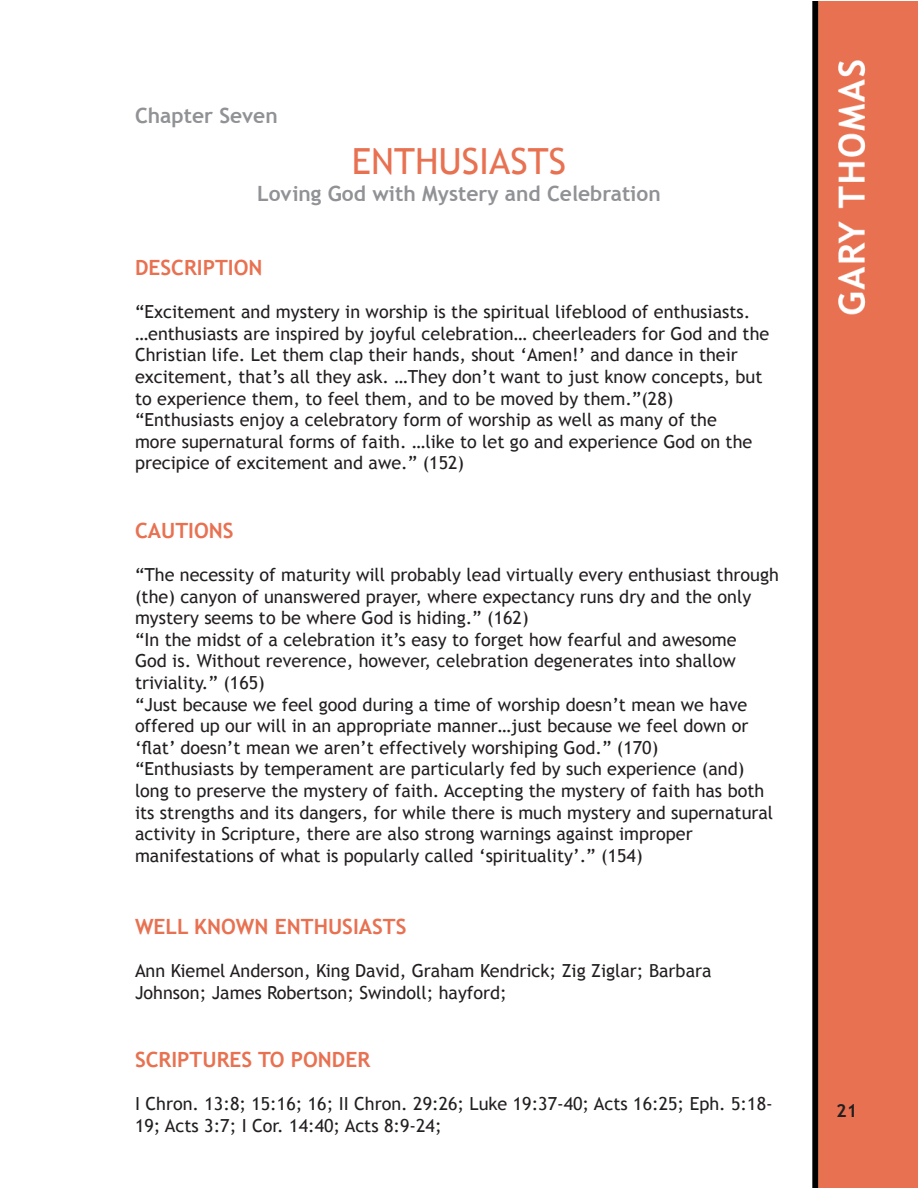
<style>
.page{position:relative;width:918px;height:1188px;background:#fff}
.page>*{position:absolute;margin:0;border:0;box-sizing:border-box;transform-origin:0 0}
.t1{font:36px "Trebuchet MS";color:#e87151}
.t2{font:700 21px "Trebuchet MS";color:#e87151}
.t3{font:700 21px "Trebuchet MS";color:#909295}
.t4{font:18px/21.6px "Trebuchet MS";color:#231f20}
.t5{font:700 18px "Trebuchet MS";color:#231f20}
</style>
<div class="page">
<img style="left:812px;top:1px;width:106px;height:1187px">
<p class="t3" style="left:135px;top:103px;width:144px">Chapter Seven</p>
<p class="t1" style="left:352px;top:140px;width:216px">ENTHUSIASTS</p>
<p class="t3" style="left:257px;top:181px;width:405px">Loving God with Mystery and Celebration</p>
<p class="t2" style="left:135px;top:254px;width:129px">DESCRIPTION</p>
<p class="t4" style="left:135px;top:301px;width:636px">“Excitement and mystery in worship is the spiritual lifeblood of enthusiasts. …enthusiasts are inspired by joyful celebration… cheerleaders for God and the Christian life. Let them clap their hands, shout ‘Amen!’ and dance in their excitement, that’s all they ask. …They don’t want to just know concepts, but to experience them, to feel them, and to be moved by them.”(28)</p>
<p class="t4" style="left:135px;top:409px;width:619px">“Enthusiasts enjoy a celebratory form of worship as well as many of the more supernatural forms of faith. …like to let go and experience God on the precipice of excitement and awe.” (152)</p>
<p class="t2" style="left:135px;top:517px;width:100px">CAUTIONS</p>
<p class="t4" style="left:135px;top:564px;width:645px">“The necessity of maturity will probably lead virtually every enthusiast through (the) canyon of unanswered prayer, where expectancy runs dry and the only mystery seems to be where God is hiding.” (162)</p>
<p class="t4" style="left:135px;top:629px;width:603px;text-align:justify">“In the midst of a celebration it’s easy to forget how fearful and awesome God is. Without reverence, however, celebration degenerates into shallow triviality.” (165)</p>
<p class="t4" style="left:135px;top:694px;width:615px;text-align:justify">“Just because we feel good during a time of worship doesn’t mean we have offered up our will in an appropriate manner…just because we feel down or ‘flat’ doesn’t mean we aren’t effectively worshiping God.” (170)</p>
<p class="t4" style="left:135px;top:758px;width:640px">“Enthusiasts by temperament are particularly fed by such experience (and) long to preserve the mystery of faith. Accepting the mystery of faith has both its strengths and its dangers, for while there is much mystery and supernatural activity in Scripture, there are also strong warnings against improper manifestations of what is popularly called ‘spirituality’.” (154)</p>
<p class="t2" style="left:135px;top:913px;width:273px">WELL KNOWN ENTHUSIASTS</p>
<p class="t4" style="left:135px;top:960px;width:578px">Ann Kiemel Anderson, King David, Graham Kendrick; Zig Ziglar; Barbara<br>Johnson; James Robertson; Swindoll; hayford;</p>
<p class="t2" style="left:135px;top:1046px;width:237px">SCRIPTURES TO PONDER</p>
<p class="t4" style="left:135px;top:1093px;width:639px">I Chron. 13:8; 15:16; 16; II Chron. 29:26; Luke 19:37-40; Acts 16:25; Eph. 5:18-<br>19; Acts 3:7; I Cor. 14:40; Acts 8:9-24;</p>
<p class="t5" style="left:836px;top:1099px;width:10px">21</p>
</div>
